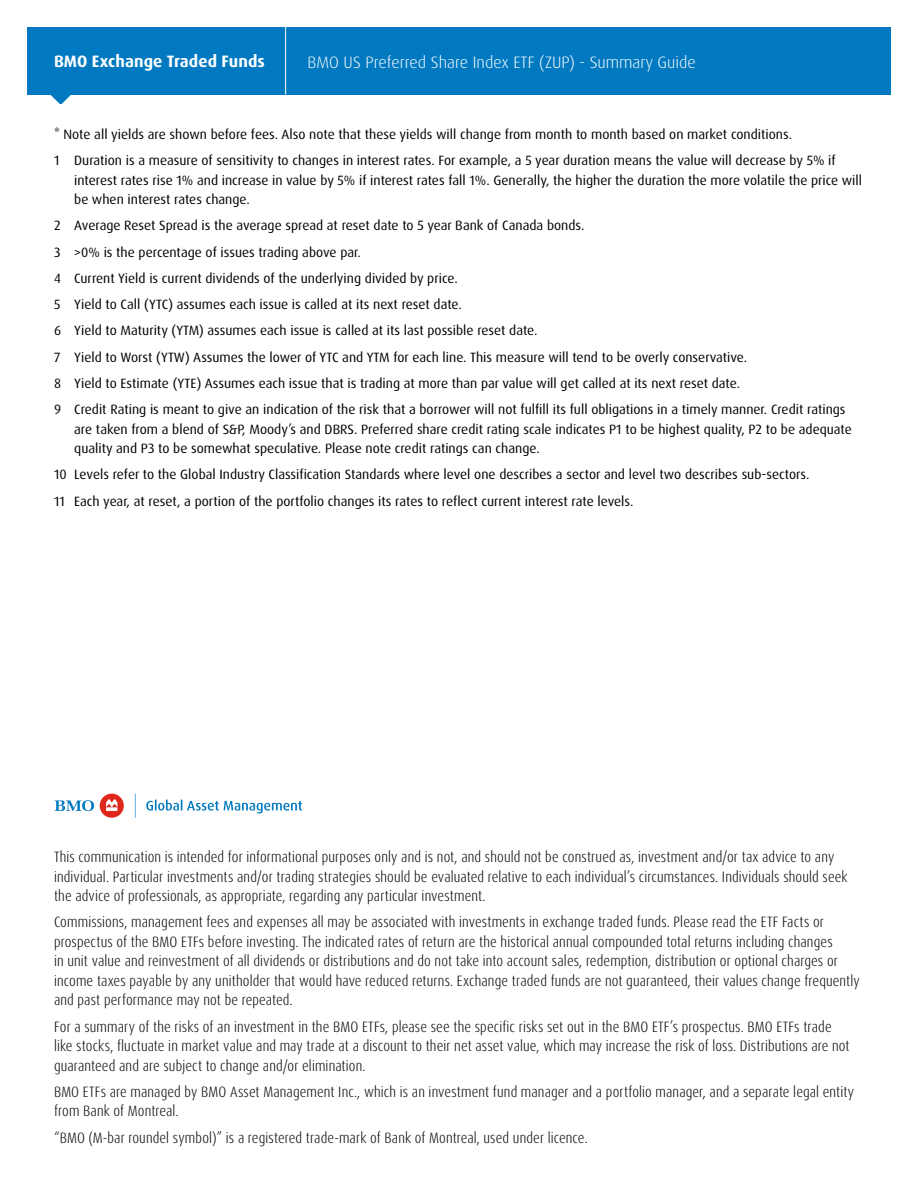
<style>
.page{position:relative;width:918px;height:1188px;background:#fff}
.page>*{position:absolute;margin:0;border:0;box-sizing:border-box;transform-origin:0 0}
.t1{font:300 16.5px "Dax Pro";color:#fff}
.t2{font:700 16.5px "Dax Pro";letter-spacing:.005em;color:#fff}
.Body_Copy{font:300 condensed 15px/19.5px "Dax Pro";letter-spacing:.01em;color:#000}
.Body_Copy-2{font:13.5px/19.5px "Dax Pro";color:#000}
</style>
<div class="page">
<div style="left:27px;top:27px;width:864px;height:67px;background:#0079c1"></div>
<svg style="left:50px;top:94px;width:21px;height:10px"></svg>
<hr style="left:285px;top:27px;width:1px;height:67px;background:#fff">
<div style="left:100px;top:794px;width:24px;height:24px;background:#df271c;border-radius:50%"></div>
<svg style="left:106px;top:799px;width:11px;height:12px"></svg>
<svg style="left:55px;top:800px;width:39px;height:11px"></svg>
<svg style="left:135px;top:794px;width:1px;height:24px"></svg>
<svg style="left:146px;top:800px;width:156px;height:14px"></svg>
<p class="t2" style="left:54px;top:51px;width:212px">BMO Exchange Traded Funds</p>
<p class="t1" style="left:308px;top:52px;width:390px">BMO US Preferred Share Index ETF (ZUP) - Summary Guide</p>
<p class="Body_Copy-2" style="left:54px;top:124px;width:740px">* Note all yields are shown before fees. Also note that these yields will change from month to month based on market conditions.</p>
<p class="Body_Copy-2" style="left:74px;top:151px;width:789px;text-indent:-20px">1 Duration is a measure of sensitivity to changes in interest rates. For example, a 5 year duration means the value will decrease by 5% if interest rates rise 1% and increase in value by 5% if interest rates fall 1%. Generally, the higher the duration the more volatile the price will be when interest rates change.</p>
<p class="Body_Copy-2" style="left:54px;top:216px;width:532px">2 Average Reset Spread is the average spread at reset date to 5 year Bank of Canada bonds.</p>
<p class="Body_Copy-2" style="left:54px;top:242px;width:308px">3 &gt;0% is the percentage of issues trading above par.</p>
<p class="Body_Copy-2" style="left:54px;top:268px;width:405px">4 Current Yield is current dividends of the underlying divided by price.</p>
<p class="Body_Copy-2" style="left:54px;top:295px;width:409px">5 Yield to Call (YTC) assumes each issue is called at its next reset date.</p>
<p class="Body_Copy-2" style="left:54px;top:321px;width:485px">6 Yield to Maturity (YTM) assumes each issue is called at its last possible reset date.</p>
<p class="Body_Copy-2" style="left:54px;top:347px;width:695px">7 Yield to Worst (YTW) Assumes the lower of YTC and YTM for each line. This measure will tend to be overly conservative.</p>
<p class="Body_Copy-2" style="left:54px;top:373px;width:688px">8 Yield to Estimate (YTE) Assumes each issue that is trading at more than par value will get called at its next reset date.</p>
<p class="Body_Copy-2" style="left:74px;top:400px;width:779px;text-indent:-20px">9 Credit Rating is meant to give an indication of the risk that a borrower will not fulfill its full obligations in a timely manner. Credit ratings are taken from a blend of S&amp;P, Moody’s and DBRS. Preferred share credit rating scale indicates P1 to be highest quality, P2 to be adequate quality and P3 to be somewhat speculative. Please note credit ratings can change.</p>
<p class="Body_Copy-2" style="left:54px;top:465px;width:757px">10 Levels refer to the Global Industry Classification Standards where level one describes a sector and level two describes sub-sectors.</p>
<p class="Body_Copy-2" style="left:54px;top:491px;width:581px">11 Each year, at reset, a portion of the portfolio changes its rates to reflect current interest rate levels.</p>
<p class="Body_Copy" style="left:54px;top:847px;width:795px">This communication is intended for informational purposes only and is not, and should not be construed as, investment and/or tax advice to any individual. Particular investments and/or trading strategies should be evaluated relative to each individual’s circumstances. Individuals should seek the advice of professionals, as appropriate, regarding any particular investment.</p>
<p class="Body_Copy" style="left:54px;top:913px;width:807px">Commissions, management fees and expenses all may be associated with investments in exchange traded funds. Please read the ETF Facts or prospectus of the BMO ETFs before investing. The indicated rates of return are the historical annual compounded total returns including changes<br>in unit value and reinvestment of all dividends or distributions and do not take into account sales, redemption, distribution or optional charges or income taxes payable by any unitholder that would have reduced returns. Exchange traded funds are not guaranteed, their values change frequently and past performance may not be repeated.</p>
<p class="Body_Copy" style="left:54px;top:1017px;width:797px">For a summary of the risks of an investment in the BMO ETFs, please see the specific risks set out in the BMO ETF’s prospectus. BMO ETFs trade like stocks, fluctuate in market value and may trade at a discount to their net asset value, which may increase the risk of loss. Distributions are not guaranteed and are subject to change and/or elimination.</p>
<p class="Body_Copy" style="left:54px;top:1082px;width:802px">BMO ETFs are managed by BMO Asset Management Inc., which is an investment fund manager and a portfolio manager, and a separate legal entity from Bank of Montreal.</p>
<p class="Body_Copy" style="left:54px;top:1128px;width:535px">“BMO (M-bar roundel symbol)” is a registered trade-mark of Bank of Montreal, used under licence.</p>
</div>
